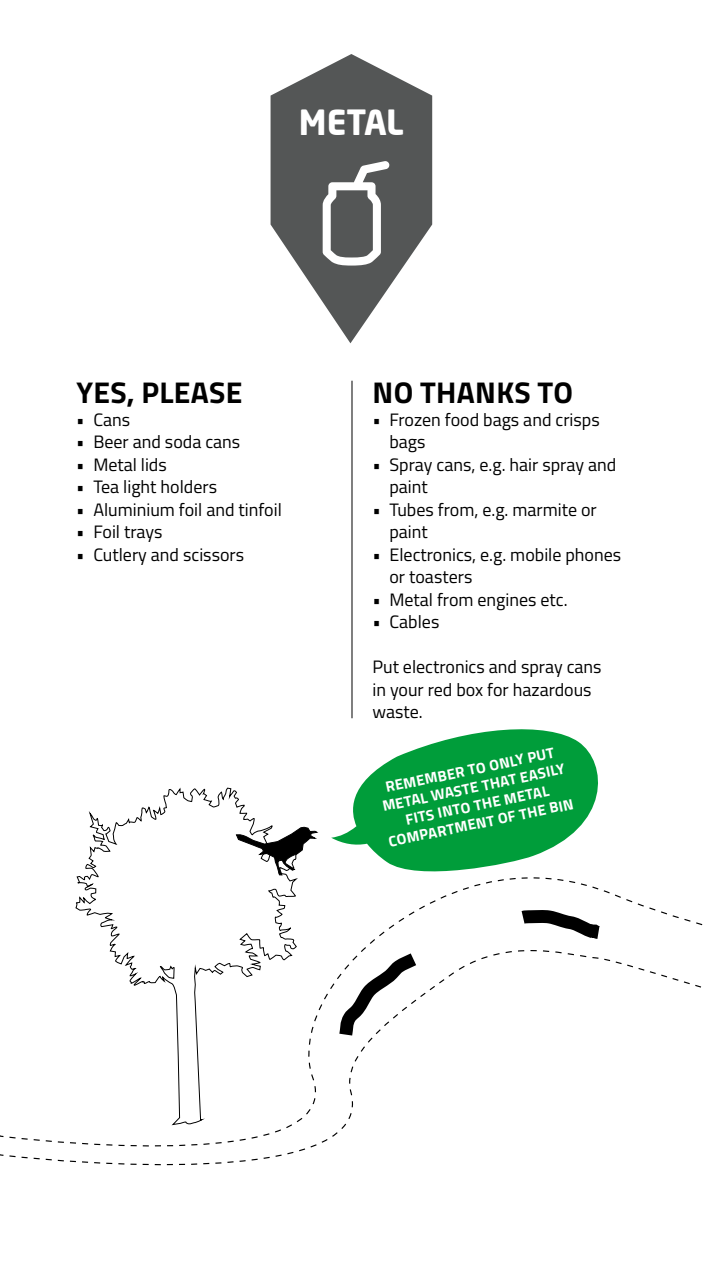
<style>
.page{position:relative;width:704px;height:1263px;background:#fff}
.page>*{position:absolute;margin:0;border:0;box-sizing:border-box;transform-origin:0 0}
.t1{font:700 34.05px "Neo Sans";letter-spacing:-.01em;color:#fff}
.t2{font:700 30px "Titillium";letter-spacing:.01em;color:#000}
.t3{font:18px/22.5px "Titillium";color:#000}
.t4{font:700 15px/18px "Titillium";color:#fff;text-align:center}
</style>
<div class="page">
<hr style="left:352px;top:381px;width:1px;height:337px;background:#000">
<svg style="left:88px;top:788px;width:185px;height:38px"></svg>
<svg style="left:9px;top:826px;width:694px;height:340px"></svg>
<svg style="left:270px;top:54px;width:162px;height:289px;fill:#545656"></svg>
<svg style="left:323px;top:161px;width:67px;height:105px"></svg>
<svg style="left:331px;top:729px;width:281px;height:153px;fill:#009d3a"></svg>
<p class="t1" style="left:299px;top:101px;width:106px">METAL</p>
<p class="t2" style="left:76px;top:370px;width:167px">YES, PLEASE</p>
<p class="t3" style="left:76px;top:407px;width:55px">• Cans</p>
<p class="t3" style="left:76px;top:430px;width:165px">• Beer and soda cans</p>
<p class="t3" style="left:76px;top:452px;width:92px">• Metal lids</p>
<p class="t3" style="left:76px;top:475px;width:142px">• Tea light holders</p>
<p class="t3" style="left:76px;top:497px;width:207px">• Aluminium foil and tinfoil</p>
<p class="t3" style="left:76px;top:520px;width:88px">• Foil trays</p>
<p class="t3" style="left:76px;top:542px;width:169px">• Cutlery and scissors</p>
<p class="t2" style="left:372px;top:370px;width:202px">NO THANKS TO</p>
<p class="t3" style="left:389px;top:407px;width:212px;text-indent:-17px">• Frozen food bags and crisps bags</p>
<p class="t3" style="left:389px;top:452px;width:228px;text-indent:-17px">• Spray cans, e.g. hair spray and paint</p>
<p class="t3" style="left:389px;top:497px;width:209px;text-indent:-17px">• Tubes from, e.g. marmite or paint</p>
<p class="t3" style="left:389px;top:542px;width:233px;text-indent:-17px">• Electronics, e.g. mobile phones or toasters</p>
<p class="t3" style="left:372px;top:587px;width:197px">• Metal from engines etc.</p>
<p class="t3" style="left:372px;top:610px;width:68px">• Cables</p>
<p class="t3" style="left:372px;top:655px;width:231px">Put electronics and spray cans in your red box for hazardous waste.</p>
<p class="t4" style="left:375px;top:780px;width:190px;rotate:-12deg">REMEMBER TO ONLY PUT<br>METAL WASTE THAT EASILY<br>FITS INTO THE METAL<br>COMPARTMENT OF THE BIN</p>
</div>
